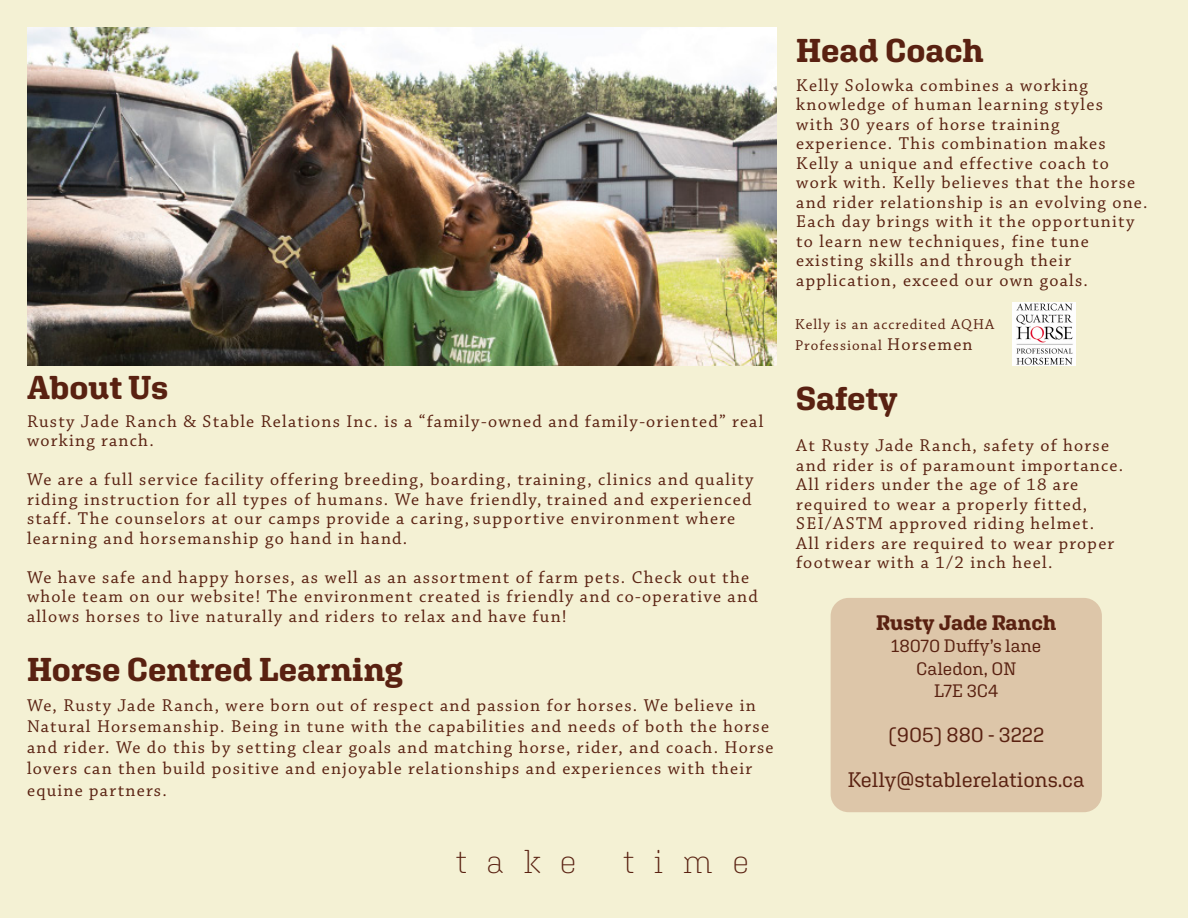
<style>
.page{position:relative;width:1188px;height:918px;background:#f4f1d4}
.page>*{position:absolute;margin:0;border:0;box-sizing:border-box;transform-origin:0 0}
.t1{font:700 33px "Aglet Slab";letter-spacing:-.005em;color:#592111}
.t2{font:200 33px "Aglet Slab";letter-spacing:.6em;color:#592111}
.t3{font:21px "Aglet Slab";color:#592111}
.t4{font:700 21px "Aglet Slab";letter-spacing:-.005em;color:#592111}
.t5{font:18px/19.5px "Chaparral Pro";letter-spacing:.07em;color:#592111}
.t6{font:18px "Aglet Slab";color:#592111}
.t7{font:15px/21.6px "Chaparral Pro";letter-spacing:.07em;color:#592111}
.s1{font-size:18px}
</style>
<div class="page">
<div style="left:831px;top:598px;width:271px;height:214px;background:#ddc6a9;border-radius:18px"></div>
<img style="left:1012px;top:303px;width:63px;height:63px">
<img style="left:27px;top:27px;width:750px;height:339px">
<p class="t1" style="left:27px;top:368px;width:143px">About Us</p>
<p class="t5" style="left:27px;top:412px;width:738px">Rusty Jade Ranch &amp; Stable Relations Inc. is a “family-owned and family-oriented” real working ranch.</p>
<p class="t5" style="left:27px;top:471px;width:728px">We are a full service facility offering breeding, boarding, training, clinics and quality riding instruction for all types of humans. We have friendly, trained and experienced staff. The counselors at our camps provide a caring, supportive environment where learning and horsemanship go hand in hand.</p>
<p class="t5" style="left:27px;top:568px;width:732px">We have safe and happy horses, as well as an assortment of farm pets. Check out the whole team on our website! The environment created is friendly and co-operative and allows horses to live naturally and riders to relax and have fun!</p>
<p class="t1" style="left:27px;top:650px;width:377px">Horse Centred Learning</p>
<p class="t5" style="left:27px;top:696px;width:748px;line-height:21.1px">We, Rusty Jade Ranch, were born out of respect and passion for horses. We believe in Natural Horsemanship. Being in tune with the capabilities and needs of both the horse and rider. We do this by setting clear goals and matching horse, rider, and coach. Horse lovers can then build positive and enjoyable relationships and experiences with their equine partners.</p>
<p class="t2" style="left:456px;top:842px;width:122px">take</p>
<p class="t2" style="left:623px;top:842px;width:127px">time</p>
<p class="t1" style="left:796px;top:31px;width:189px">Head Coach</p>
<p class="t5" style="left:796px;top:76px;width:293px">Kelly Solowka combines a working</p>
<p class="t5" style="left:796px;top:95px;width:308px">knowledge of human learning styles</p>
<p class="t5" style="left:796px;top:115px;width:265px">with 30 years of horse training</p>
<p class="t5" style="left:796px;top:134px;width:353px">experience. This combination makes Kelly a unique and effective coach to work with. Kelly believes that the horse and rider relationship is an evolving one.<br>Each day brings with it the opportunity to learn new techniques, fine tune</p>
<p class="t5" style="left:796px;top:251px;width:277px">existing skills and through their</p>
<p class="t5" style="left:796px;top:271px;width:293px">application, exceed our own goals.</p>
<p class="t7" style="left:795px;top:314px;width:201px">Kelly is an accredited AQHA<br>Professional <span class="s1">Horsemen</span></p>
<p class="t1" style="left:796px;top:378px;width:103px">Safety</p>
<p class="t5" style="left:796px;top:437px;width:328px">At Rusty Jade Ranch, safety of horse and rider is of paramount importance.<br>All riders under the age of 18 are</p>
<p class="t5" style="left:796px;top:495px;width:300px">required to wear a properly fitted,<br>SEI/ASTM approved riding helmet.</p>
<p class="t5" style="left:796px;top:534px;width:320px">All riders are required to wear proper footwear with a 1/2 inch heel.</p>
<p class="t4" style="left:876px;top:610px;width:182px">Rusty Jade Ranch</p>
<p class="t6" style="left:891px;top:635px;width:152px">18070 Duffy’s lane</p>
<p class="t6" style="left:916px;top:658px;width:102px">Caledon, ON</p>
<p class="t6" style="left:934px;top:680px;width:66px">L7E 3C4</p>
<p class="t3" style="left:888px;top:722px;width:157px">(905) 880 - 3222</p>
<p class="t3" style="left:848px;top:767px;width:238px">Kelly@stablerelations.ca</p>
</div>
